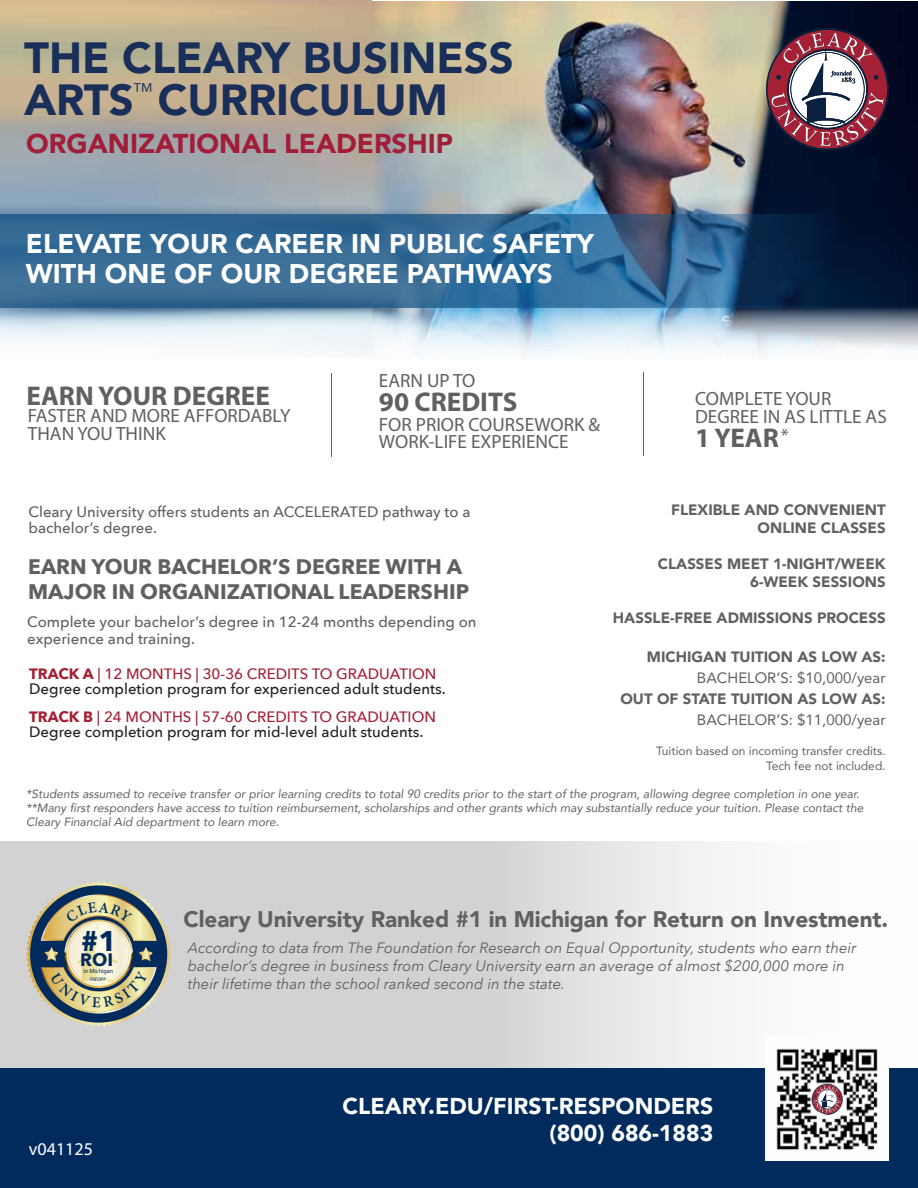
<style>
.page{position:relative;width:918px;height:1188px;background:#fff}
.page>*{position:absolute;margin:0;border:0;box-sizing:border-box;transform-origin:0 0}
.t1{font:900 43.5px/42px "Avenir";color:#1a2e5a}
.t2{font:700 28.5px "Avenir Next";color:#002b5c}
.t3{font:700 27.15px "Myriad Pro";color:#606060}
.t4{font:900 27.15px "Avenir";color:#a21d38}
.t5{font:900 27px/30px "Avenir";color:#fff}
.t6{font:900 22.95px/27.6px "Avenir";color:#fff;text-align:right}
.t7{font:900 22.5px "Avenir";letter-spacing:-.005em;color:#606262}
.t8{font:700 21px/25.2px "Avenir Next";color:#606060}
.t9{font:19.2px/17.5px "Myriad Pro";color:#606060}
.t10{font:18px "Myriad Pro";color:#fff}
.t11{font:700 18px "Avenir Next";color:#002b5c}
.t12{font:italic 15px/18px "Avenir Next";color:#606060}
.t13{font:500 15px/15.1px "Avenir Next";color:#231f20}
.t14{font:900 15px/18px "Avenir";color:#606060;text-align:right}
.t15{font:500 15px/16.5px "Avenir Next";color:#606060}
.t16{font:15px "Avenir";color:#606060}
.t17{font:italic 12px/14.4px "Avenir";color:#606060}
.t18{font:12px/15px "Avenir";color:#606060;text-align:right}
.t19{font:6.15px "Myriad Pro";color:#002b5c}
.t20{font:italic 5.25px "Myriad Pro";color:#002b5c}
.s1{font-weight:700;color:#a32035}
.s2{color:#a32035}
</style>
<div class="page">
<svg style="left:0;top:841px;width:721px;height:227px;background:#d9d8d8"></svg>
<img style="left:371px;top:1px;width:547px;height:306px">
<img style="left:0;top:0;width:371px;height:214px">
<div style="left:0;top:1068px;width:918px;height:120px;background:#002b5c"></div>
<svg style="left:766px;top:28px;width:123px;height:122px"></svg>
<svg style="left:0;top:214px;width:836px;height:93px;background:#30638d"></svg>
<img style="left:765px;top:1048px;width:124px;height:113px">
<svg style="left:812px;top:1084px;width:31px;height:30px"></svg>
<svg style="left:0;top:307px;width:918px;height:128px"></svg>
<svg style="left:26px;top:881px;width:145px;height:146px;background:#a8ab99"></svg>
<h1 class="t1" style="left:24px;top:35px;width:491px">THE CLEARY BUSINESS<br>ARTS<sup>™</sup> CURRICULUM</h1>
<h3 class="t4" style="left:26px;top:121px;width:428px">ORGANIZATIONAL LEADERSHIP</h3>
<h3 class="t5" style="left:26px;top:228px;width:570px">ELEVATE YOUR CAREER IN PUBLIC SAFETY<br>WITH ONE OF OUR DEGREE PATHWAYS</h3>
<h3 class="t3" style="left:27px;top:378px;width:245px">EARN YOUR DEGREE</h3>
<h3 class="t9" style="left:28px;top:407px;width:264px">FASTER AND MORE AFFORDABLY<br>THAN YOU THINK</h3>
<h3 class="t9" style="left:379px;top:372px;width:98px">EARN UP TO</h3>
<h3 class="t9" style="left:379px;top:415px;width:223px">FOR PRIOR COURSEWORK &amp;<br>WORK-LIFE EXPERIENCE</h3>
<h3 class="t3" style="left:379px;top:384px;width:140px">90 CREDITS</h3>
<h3 class="t9" style="left:695px;top:390px;width:193px">COMPLETE YOUR<br>DEGREE IN AS LITTLE AS</h3>
<h3 class="t3" style="left:695px;top:420px;width:85px">1 YEAR</h3>
<h3 class="t9" style="left:781px;top:427px;width:9px">*</h3>
<p class="t14" style="left:671px;top:500px;width:216px">FLEXIBLE AND CONVENIENT<br>ONLINE CLASSES</p>
<p class="t14" style="left:658px;top:554px;width:229px">CLASSES MEET 1-NIGHT/WEEK<br>6-WEEK SESSIONS</p>
<p class="t14" style="left:613px;top:608px;width:274px">HASSLE-FREE ADMISSIONS PROCESS</p>
<p class="t14" style="left:647px;top:647px;width:240px">MICHIGAN TUITION AS LOW AS:</p>
<p class="t16" style="left:697px;top:666px;width:190px">BACHELOR’S: $10,000/year</p>
<p class="t14" style="left:620px;top:689px;width:267px">OUT OF STATE TUITION AS LOW AS:</p>
<p class="t16" style="left:697px;top:708px;width:190px">BACHELOR’S: $11,000/year</p>
<p class="t18" style="left:656px;top:743px;width:231px">Tuition based on incoming transfer credits.<br>Tech fee not included.</p>
<p class="t17" style="left:26px;top:786px;width:839px">*Students assumed to receive transfer or prior learning credits to total 90 credits prior to the start of the program, allowing degree completion in one year. **Many first responders have access to tuition reimbursement, scholarships and other grants which may substantially reduce your tuition. Please contact the<br>Cleary Financial Aid department to learn more.</p>
<p class="t15" style="left:28px;top:503px;width:444px">Cleary University offers students an ACCELERATED pathway to a bachelor’s degree.</p>
<h3 class="t8" style="left:28px;top:554px;width:442px">EARN YOUR BACHELOR’S DEGREE WITH A<br>MAJOR IN ORGANIZATIONAL LEADERSHIP</h3>
<p class="t15" style="left:27px;top:613px;width:451px">Complete your bachelor’s degree in 12-24 months depending on experience and training.</p>
<p class="t13" style="left:29px;top:665px;width:418px"><span class="s1">TRACK A</span> <span class="s2">| 12 MONTHS | 30-36 CREDITS TO GRADUATION<br></span>Degree completion program for experienced adult students.</p>
<p class="t13" style="left:29px;top:708px;width:408px"><span class="s1">TRACK B</span> <span class="s2">| 24 MONTHS | 57-60 CREDITS TO GRADUATION<br></span>Degree completion program for mid-level adult students.</p>
<h2 class="t2" style="left:81px;top:917px;width:37px">#1</h2>
<p class="t19" style="left:83px;top:967px;width:32px">in Michigan</p>
<p class="t20" style="left:90px;top:976px;width:18px">FREOPP</p>
<h3 class="t11" style="left:80px;top:944px;width:34px">ROI</h3>
<h3 class="t10" style="left:29px;top:1138px;width:66px">v041125</h3>
<h3 class="t7" style="left:183px;top:899px;width:706px">Cleary University Ranked #1 in Michigan for Return on Investment.</h3>
<p class="t12" style="left:188px;top:938px;width:670px">According to data from The Foundation for Research on Equal Opportunity, students who earn their bachelor’s degree in business from Cleary University earn an average of almost $200,000 more in their lifetime than the school ranked second in the state.</p>
<h3 class="t6" style="left:342px;top:1092px;width:372px">CLEARY.EDU/FIRST-RESPONDERS (800) 686-1883</h3>
</div>
